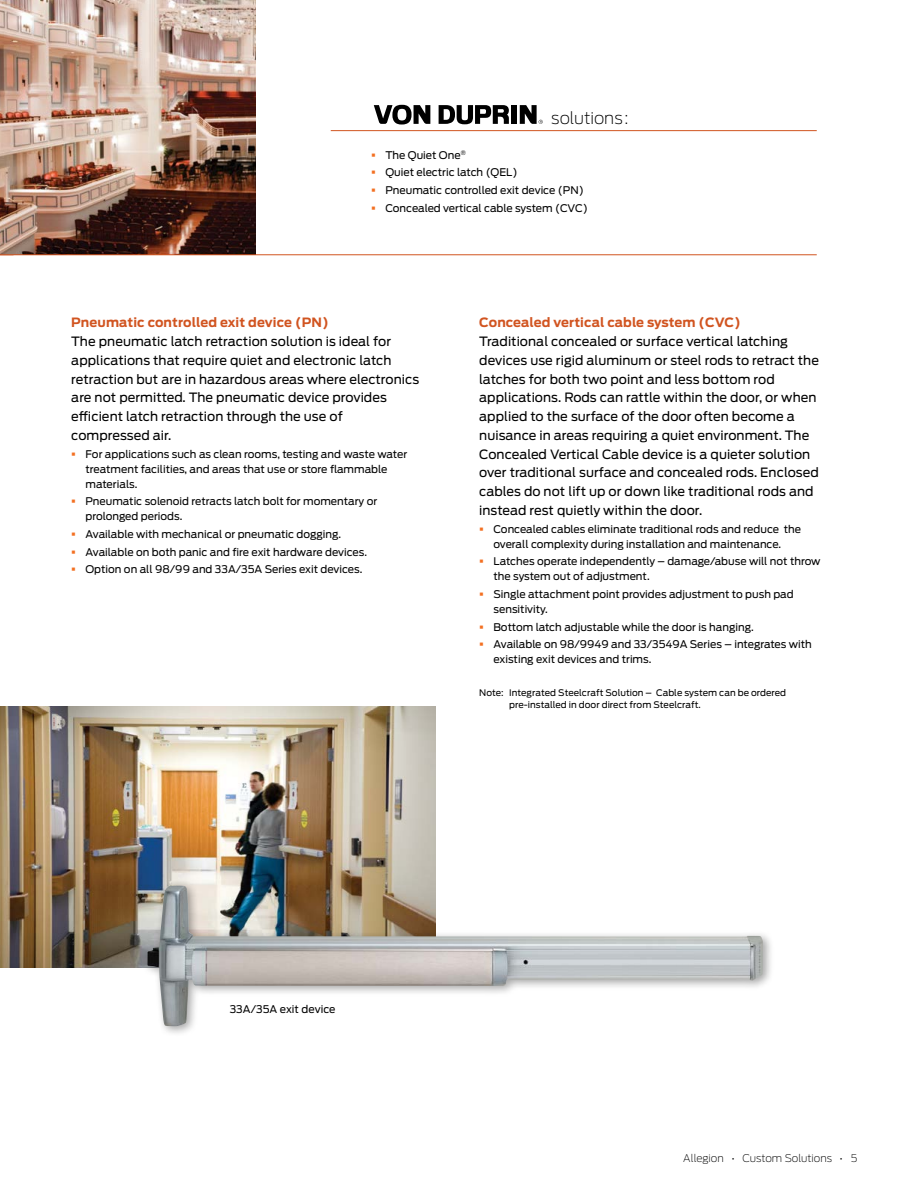
<style>
.page{position:relative;width:918px;height:1188px;background:#fff}
.page>*{position:absolute;margin:0;border:0;box-sizing:border-box;transform-origin:0 0}
.t1{font:200 16.5px "Antenna";color:#000}
.t2{font:12.75px/18.8px "Antenna";letter-spacing:.005em;color:#000}
.t3{font:700 12.75px "Antenna";letter-spacing:.01em;color:#d15420}
.t4{font:10.5px/15px "Antenna";color:#000}
.t5{font:200 10.5px "Antenna";color:#000}
.t6{font:9px/12px "Antenna";color:#000}
.s1{font-size:22.5px;color:#fff}
.s2{color:#f36f21}
</style>
<div class="page">
<img style="left:0;top:0;width:255px;height:254px">
<hr style="left:0;top:254px;width:817px;height:1px;background:#d15420">
<hr style="left:331px;top:130px;width:486px;height:1px;background:#d15420">
<img style="left:0;top:706px;width:435px;height:262px">
<svg style="left:374px;top:105px;width:56px;height:20px"></svg>
<svg style="left:439px;top:105px;width:70px;height:19px"></svg>
<div style="left:512px;top:105px;width:5px;height:19px;background:#000"></div>
<svg style="left:520px;top:105px;width:23px;height:19px"></svg>
<div style="left:142px;top:880px;width:632px;height:158px;background:#000;opacity:.35"></div>
<img style="left:147px;top:886px;width:616px;height:140px">
<h1 class="t1" style="left:551px;top:108px;width:83px">solutions:<span class="s1">:</span></h1>
<p class="t4" style="left:371px;top:147px;width:96px"><span class="s2">▪</span> The Quiet One<sup>®</sup></p>
<p class="t4" style="left:371px;top:165px;width:148px"><span class="s2">▪</span> Quiet electric latch (QEL)</p>
<p class="t4" style="left:371px;top:183px;width:214px"><span class="s2">▪</span> Pneumatic controlled exit device (PN)</p>
<p class="t4" style="left:371px;top:200px;width:218px"><span class="s2">▪</span> Concealed vertical cable system (CVC)</p>
<p class="t3" style="left:71px;top:315px;width:259px">Pneumatic controlled exit device (PN)</p>
<p class="t2" style="left:71px;top:332px;width:350px">The pneumatic latch retraction solution is ideal for applications that require quiet and electronic latch retraction but are in hazardous areas where electronics are not permitted. The pneumatic device provides efficient latch retraction through the use of compressed air.</p>
<p class="t4" style="left:86px;top:446px;width:323px;text-indent:-14px"><span class="s2">▪</span> For applications such as clean rooms, testing and waste water treatment facilities, and areas that use or store flammable materials.</p>
<p class="t4" style="left:86px;top:494px;width:293px;text-indent:-14px"><span class="s2">▪</span> Pneumatic solenoid retracts latch bolt for momentary or prolonged periods.</p>
<p class="t4" style="left:71px;top:527px;width:271px"><span class="s2">▪</span> Available with mechanical or pneumatic dogging.</p>
<p class="t4" style="left:71px;top:545px;width:297px"><span class="s2">▪</span> Available on both panic and fire exit hardware devices.</p>
<p class="t4" style="left:71px;top:562px;width:293px"><span class="s2">▪</span> Option on all 98/99 and 33A/35A Series exit devices.</p>
<p class="t3" style="left:479px;top:315px;width:263px">Concealed vertical cable system (CVC)</p>
<p class="t2" style="left:479px;top:332px;width:341px">Traditional concealed or surface vertical latching devices use rigid aluminum or steel rods to retract the latches for both two point and less bottom rod applications. Rods can rattle within the door, or when applied to the surface of the door often become a nuisance in areas requiring a quiet environment. The Concealed Vertical Cable device is a quieter solution over traditional surface and concealed rods. Enclosed cables do not lift up or down like traditional rods and instead rest quietly within the door.</p>
<p class="t4" style="left:479px;top:521px;width:323px;text-align:center"><span class="s2">▪</span> Concealed cables eliminate traditional rods and reduce the overall complexity during installation and maintenance.</p>
<p class="t4" style="left:493px;top:554px;width:329px;text-indent:-14px"><span class="s2">▪</span> Latches operate independently – damage/abuse will not throw the system out of adjustment.</p>
<p class="t4" style="left:493px;top:587px;width:302px;text-indent:-14px"><span class="s2">▪</span> Single attachment point provides adjustment to push pad sensitivity.</p>
<p class="t4" style="left:479px;top:620px;width:276px"><span class="s2">▪</span> Bottom latch adjustable while the door is hanging.</p>
<p class="t4" style="left:493px;top:637px;width:320px;text-indent:-14px"><span class="s2">▪</span> Available on 98/9949 and 33/3549A Series – integrates with existing exit devices and trims.</p>
<p class="t6" style="left:509px;top:687px;width:278px;text-indent:-30px">Note: Integrated Steelcraft Solution – Cable system can be ordered pre-installed in door direct from Steelcraft.</p>
<p class="t4" style="left:230px;top:1002px;width:107px">33A/35A exit device</p>
<p class="t5" style="left:683px;top:1152px;width:175px">Allegion • Custom Solutions • 5</p>
</div>
